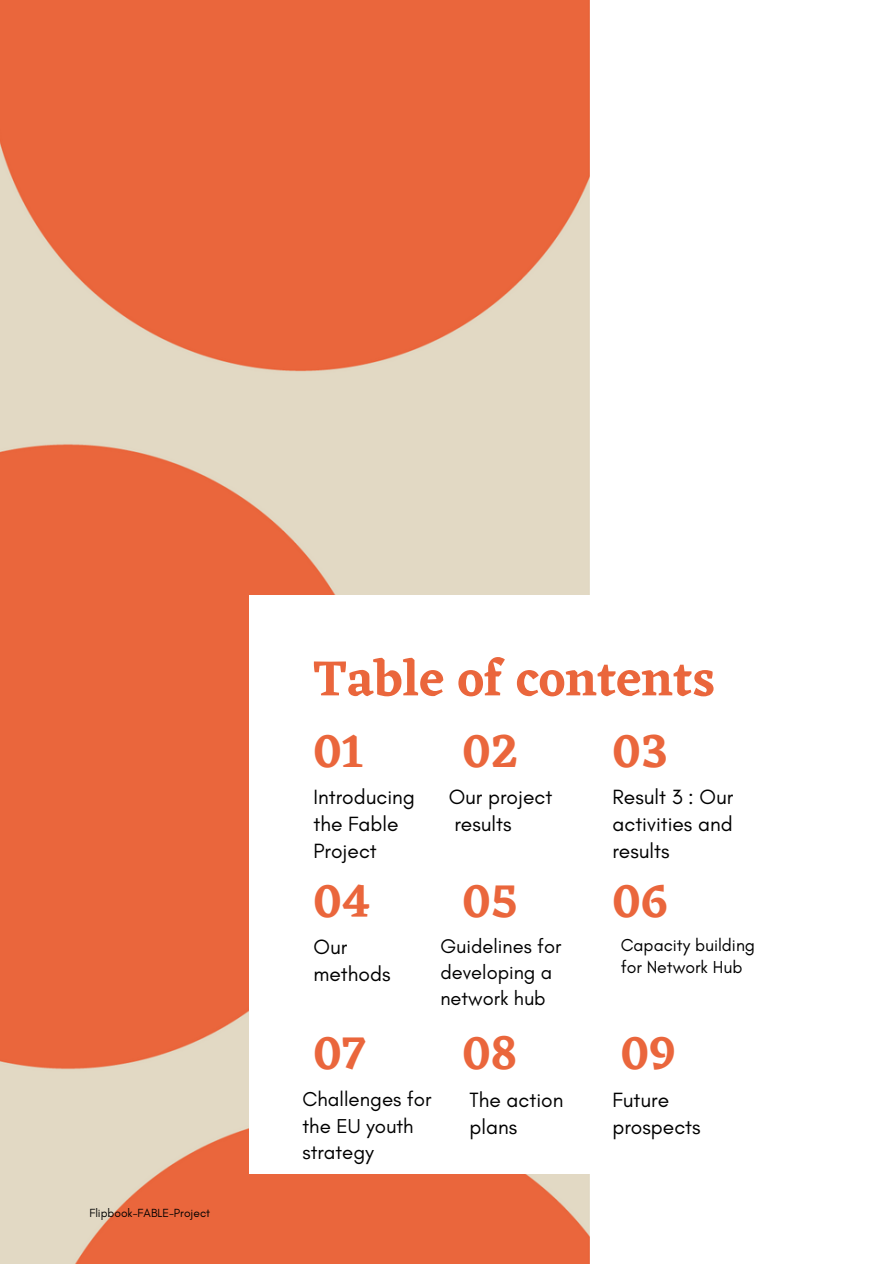
<style>
.page{position:relative;width:893px;height:1264px;background:#fff}
.page>*{position:absolute;margin:0;border:0;box-sizing:border-box;transform-origin:0 0}
.t1{font:600 51px "Eczar";color:#ea663c}
.t2{font:600 48px "Eczar";color:#ea663c}
.t3{font:21px/27px "Glacial Indifference";color:#000}
.t4{font:20.55px/26.4px "Glacial Indifference";color:#000}
.t5{font:20.1px/25.8px "Glacial Indifference";color:#000}
.t6{font:17.55px/22.6px "Glacial Indifference";color:#000}
.t7{font:12px "Glacial Indifference";color:#000}
</style>
<div class="page">
<img style="left:0;top:0;width:589px;height:1263px">
<div style="left:249px;top:595px;width:554px;height:578px;background:#fff"></div>
<h2 class="t7" style="left:89px;top:1205px;width:122px">Flipbook-FABLE-Project</h2>
<p class="t1" style="left:313px;top:648px;width:403px">Table of contents</p>
<h1 class="t2" style="left:313px;top:722px;width:51px">01</h1>
<h2 class="t2" style="left:462px;top:722px;width:58px">02</h2>
<h2 class="t2" style="left:612px;top:722px;width:57px">03</h2>
<p class="t3" style="left:313px;top:782px;width:103px">Introducing the Fable<br>Project</p>
<h2 class="t3" style="left:448px;top:782px;width:105px">Our project results</h2>
<h3 class="t3" style="left:612px;top:782px;width:122px;text-align:justify">Result 3 : Our activities and results</h3>
<h2 class="t2" style="left:313px;top:872px;width:58px">04</h2>
<h2 class="t2" style="left:462px;top:872px;width:57px">05</h2>
<p class="t2" style="left:612px;top:872px;width:57px">06</p>
<p class="t3" style="left:313px;top:932px;width:78px">Our methods</p>
<p class="t5" style="left:440px;top:933px;width:122px">Guidelines for developing a network hub</p>
<p class="t6" style="left:620px;top:933px;width:136px">Capacity building for Network Hub</p>
<p class="t2" style="left:313px;top:1024px;width:53px">07</p>
<p class="t2" style="left:462px;top:1024px;width:56px">08</p>
<h2 class="t2" style="left:620px;top:1024px;width:56px">09</h2>
<p class="t4" style="left:302px;top:1085px;width:131px">Challenges for the EU youth strategy</p>
<p class="t3" style="left:469px;top:1085px;width:95px">The action plans</p>
<h2 class="t3" style="left:612px;top:1085px;width:90px">Future prospects</h2>
</div>
